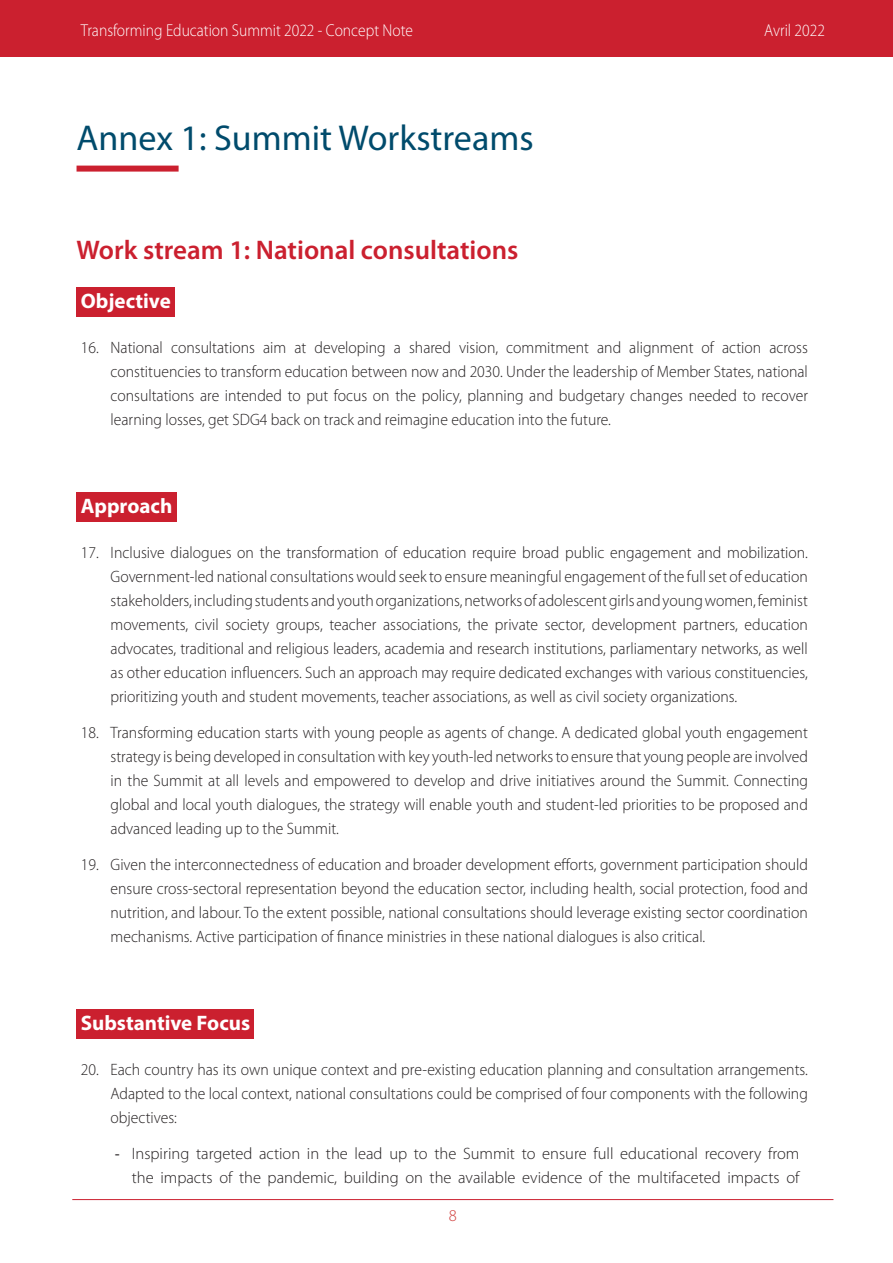
<style>
.page{position:relative;width:893px;height:1263px;background:#fff}
.page>*{position:absolute;margin:0;border:0;box-sizing:border-box;transform-origin:0 0}
.TT1{font:36px "Myriad Pro";color:#004b6c}
.TT2{font:600 27px "Myriad Pro";color:#cb202f}
.TT4{font:700 21px "Myriad Pro";color:#fff}
.t1{font:300 17.25px "Myriad Pro";color:#fff;scale:.9 1}
.t2{font:300 16.5px/24px "Myriad Pro";color:#231f20;text-align:justify;scale:.95 1}
.t3{font:300 16.5px/24px "Myriad Pro";color:#231f20;text-align:right}
.t4{font:300 16.5px "Myriad Pro";color:#d03d3b}
.s1{font-family:"Calibri";font-weight:400}
</style>
<div class="page">
<hr style="left:72px;top:1199px;width:761px;height:1px;background:#cb202f">
<div style="left:77px;top:166px;width:102px;height:6px;background:#cb202f"></div>
<div style="left:77px;top:288px;width:98px;height:29px;background:#cb202f"></div>
<div style="left:77px;top:493px;width:100px;height:29px;background:#cb202f"></div>
<div style="left:77px;top:1010px;width:177px;height:29px;background:#cb202f"></div>
<div style="left:0;top:0;width:893px;height:57px;background:#cb202f"></div>
<p class="t1" style="left:81px;top:21px;width:371px">Transforming Education Summit 2022 - Concept Note</p>
<p class="t1" style="left:764px;top:21px;width:69px">Avril 2022</p>
<p class="TT1" style="left:77px;top:116px;width:459px">Annex 1: Summit Workstreams</p>
<p class="TT2" style="left:77px;top:233px;width:443px">Work stream 1: National consultations</p>
<p class="TT4" style="left:81px;top:287px;width:92px">Objective</p>
<p class="t2" style="left:111px;top:336px;width:736px;text-indent:-30px">16. National consultations aim at developing a shared vision, commitment and alignment of action across constituencies to transform education between now and 2030. Under the leadership of Member States, national consultations are intended to put focus on the policy, planning and budgetary changes needed to recover learning losses, get SDG4 back on track and reimagine education into the future.</p>
<p class="TT4" style="left:81px;top:492px;width:93px">Approach</p>
<p class="t2" style="left:111px;top:541px;width:736px;text-indent:-30px">17. Inclusive dialogues on the transformation of education require broad public engagement and mobilization.<br>Government-led national consultations would seek to ensure meaningful engagement of the full set of education stakeholders, including students and youth organizations, networks of adolescent girls and young women, feminist movements, civil society groups, teacher associations, the private sector, development partners, education advocates, traditional and religious leaders, academia and research institutions, parliamentary networks, as well as other education influencers. Such an approach may require dedicated exchanges with various constituencies, prioritizing youth and student movements, teacher associations, as well as civil society organizations.</p>
<p class="t2" style="left:111px;top:721px;width:736px;text-indent:-30px">18. Transforming education starts with young people as agents of change. A dedicated global youth engagement strategy is being developed in consultation with key youth-led networks to ensure that young people are involved in the Summit at all levels and empowered to develop and drive initiatives around the Summit. Connecting global and local youth dialogues, the strategy will enable youth and student-led priorities to be proposed and advanced leading up to the Summit.</p>
<p class="t2" style="left:111px;top:853px;width:736px;text-indent:-30px">19. Given the interconnectedness of education and broader development efforts, government participation should ensure cross-sectoral representation beyond the education sector, including health, social protection, food and nutrition, and labour. To the extent possible, national consultations should leverage existing sector coordination mechanisms. Active participation of finance ministries in these national dialogues is also critical.</p>
<p class="TT4" style="left:81px;top:1009px;width:171px">Substantive Focus</p>
<p class="t2" style="left:111px;top:1058px;width:736px;text-indent:-30px">20. Each country has its own unique context and pre-existing education planning and consultation arrangements.<br>Adapted to the local context, national consultations could be comprised of four components with the following objectives:</p>
<p class="t3" style="left:115px;top:1142px;width:686px"><span class="s1">-</span> Inspiring targeted action in the lead up to the Summit to ensure full educational recovery from the impacts of the pandemic, building on the available evidence of the multifaceted impacts of</p>
<p class="t4" style="left:449px;top:1206px;width:10px">8</p>
</div>
